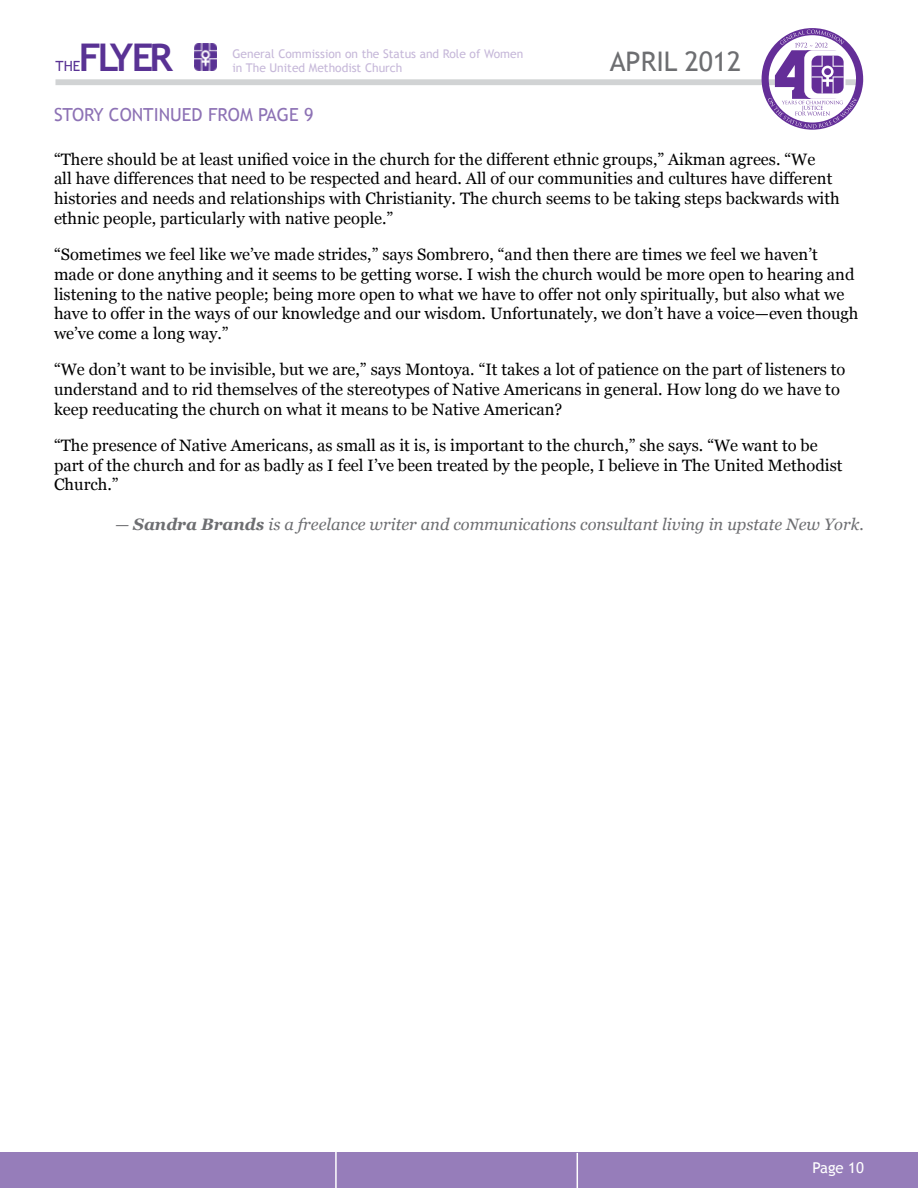
<style>
.page{position:relative;width:918px;height:1188px;background:#fff}
.page>*{position:absolute;margin:0;border:0;box-sizing:border-box;transform-origin:0 0}
.t1{font:700 38.1px "Trebuchet MS";letter-spacing:-.09em;color:#593294}
.t2{font:27px "Trebuchet MS";color:#6d6e71}
.t3{font:18px "Trebuchet MS";color:#8d72b5}
.t4{font:16.5px/19.8px "Georgia";color:#000}
.t5{font:italic 16.5px "Georgia";color:#6d6e71}
.t6{font:15px "Trebuchet MS";color:#fff}
.t7{font:14.1px "Trebuchet MS";color:#593294}
.t8{font:12px/14.4px "Trebuchet MS";color:#c6b8d9}
.s1{font-weight:700}
</style>
<div class="page">
<img style="left:194px;top:43px;width:23px;height:27px">
<div style="left:56px;top:79px;width:807px;height:6px;background:#d1d3d4"></div>
<div style="left:0;top:1153px;width:918px;height:35px;background:#967dba"></div>
<svg style="left:762px;top:28px;width:101px;height:102px"></svg>
<hr style="left:335px;top:1151px;width:2px;height:37px;background:#fff">
<hr style="left:577px;top:1153px;width:1px;height:35px;background:#fff">
<h1 class="t1" style="left:79px;top:34px;width:96px">Flyer</h1>
<p class="t8" style="left:232px;top:46px;width:292px">General Commission on the Status and Role of Women in The United Methodist Church</p>
<h2 class="t2" style="left:610px;top:46px;width:133px">April 2012</h2>
<p class="t7" style="left:56px;top:58px;width:26px">the</p>
<p class="t3" style="left:54px;top:104px;width:261px">Story Continued From PAGE 9</p>
<p class="t4" style="left:54px;top:149px;width:787px">“There should be at least unified voice in the church for the different ethnic groups,” Aikman agrees. “We<br>all have differences that need to be respected and heard. All of our communities and cultures have different histories and needs and relationships with Christianity. The church seems to be taking steps backwards with ethnic people, particularly with native people.”</p>
<p class="t4" style="left:54px;top:245px;width:806px">“Sometimes we feel like we’ve made strides,” says Sombrero, “and then there are times we feel we haven’t made or done anything and it seems to be getting worse. I wish the church would be more open to hearing and listening to the native people; being more open to what we have to offer not only spiritually, but also what we have to offer in the ways of our knowledge and our wisdom. Unfortunately, we don’t have a voice—even though we’ve come a long way.”</p>
<p class="t4" style="left:54px;top:360px;width:793px">“We don’t want to be invisible, but we are,” says Montoya. “It takes a lot of patience on the part of listeners to understand and to rid themselves of the stereotypes of Native Americans in general. How long do we have to keep reeducating the church on what it means to be Native American?</p>
<p class="t4" style="left:54px;top:435px;width:790px">“The presence of Native Americans, as small as it is, is important to the church,” she says. “We want to be part of the church and for as badly as I feel I’ve been treated by the people, I believe in The United Methodist<br>Church.”</p>
<p class="t5" style="left:115px;top:514px;width:750px">— <span class="s1">Sandra Brands</span> is a freelance writer and communications consultant living in upstate New York.</p>
<p class="t6" style="left:812px;top:1159px;width:53px">Page 10</p>
</div>
